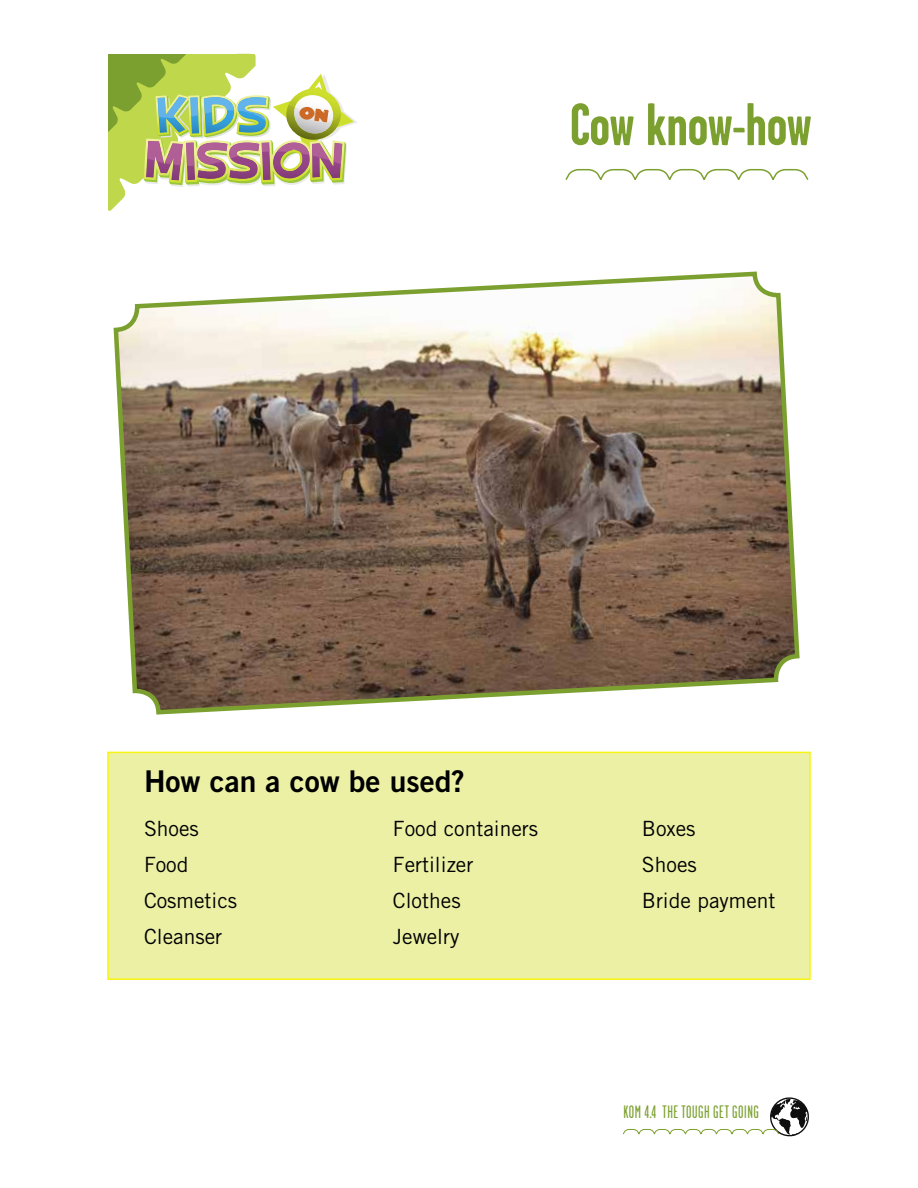
<style>
.page{position:relative;width:918px;height:1188px;background:#fff}
.page>*{position:absolute;margin:0;border:0;box-sizing:border-box;transform-origin:0 0}
.t1{font:700 60px "Garage Gothic";letter-spacing:-.005em;color:#7ca030}
.t2{font:30px "Trade Gothic LT Std Bd 2";color:#000}
.t3{font:21px/36px "Trade Gothic LT Std";color:#000}
.t4{font:18px "Garage Gothic";letter-spacing:.03em;color:#7ca030}
</style>
<div class="page">
<div style="left:107px;top:752px;width:704px;height:228px;background:#ebf0a5;border:2px solid #f7f410"></div>
<svg style="left:111px;top:271px;width:691px;height:484px"></svg>
<svg style="left:565px;top:168px;width:244px;height:12px"></svg>
<svg style="left:623px;top:1097px;width:186px;height:40px"></svg>
<svg style="left:108px;top:54px;width:249px;height:157px"></svg>
<img style="left:306px;top:111px;width:23px;height:5px">
<h1 class="t1" style="left:570px;top:93px;width:243px">Cow know-how</h1>
<h2 class="t2" style="left:144px;top:763px;width:322px">How can a cow be used?</h2>
<p class="t3" style="left:144px;top:810px;width:95px">Shoes<br>Food<br>Cosmetics<br>Cleanser</p>
<p class="t3" style="left:393px;top:810px;width:147px">Food containers<br>Fertilizer<br>Clothes<br>Jewelry</p>
<p class="t3" style="left:642px;top:810px;width:135px">Boxes<br>Shoes<br>Bride payment</p>
<p class="t4" style="left:623px;top:1103px;width:137px">KOM 4.4 THE TOUGH GET GOING</p>
</div>
